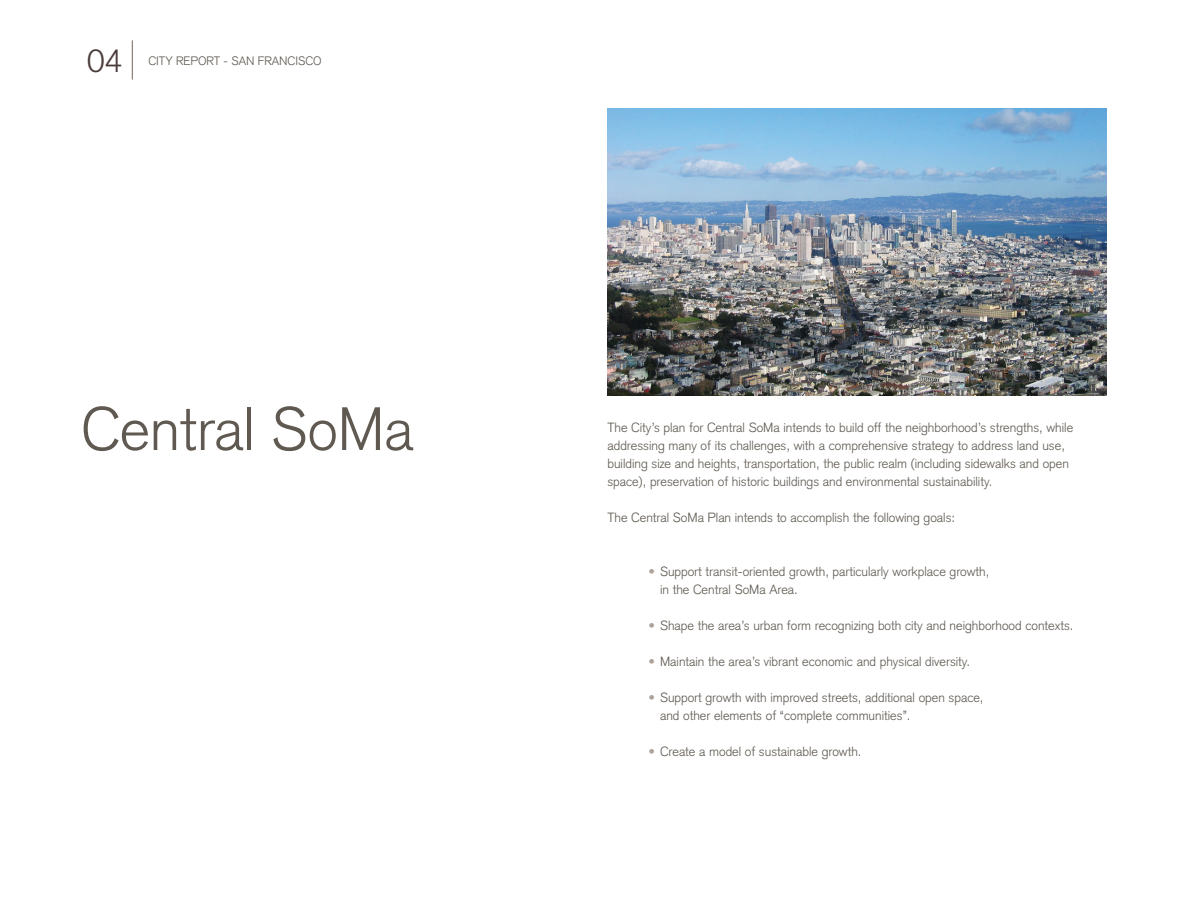
<style>
.page{position:relative;width:1188px;height:918px;background:#fff}
.page>*{position:absolute;margin:0;border:0;box-sizing:border-box;transform-origin:0 0}
.t1{font:300 60px "Akzidenz Grotesk";color:#5f5951}
.t2{font:300 31.5px "Akzidenz Grotesk";color:#4a3b3a}
.t3{font:300 13.2px/18px "Akzidenz Grotesk";color:#5f5951}
.t4{font:300 12px "Akzidenz Grotesk";color:#5f5951}
.s1{color:#ada29a}
</style>
<div class="page">
<hr style="left:132px;top:40px;width:1px;height:40px;background:#716557">
<img style="left:608px;top:109px;width:499px;height:286px">
<h2 class="t2" style="left:87px;top:42px;width:37px">04</h2>
<p class="t4" style="left:148px;top:53px;width:175px">CITY REPORT - SAN FRANCISCO</p>
<h1 class="t1" style="left:81px;top:394px;width:334px">Central SoMa</h1>
<p class="t3" style="left:608px;top:418px;width:467px">The City’s plan for Central SoMa intends to build off the neighborhood’s strengths, while addressing many of its challenges, with a comprehensive strategy to address land use, building size and heights, transportation, the public realm (including sidewalks and open space), preservation of historic buildings and environmental sustainability.</p>
<p class="t3" style="left:608px;top:508px;width:349px">The Central SoMa Plan intends to accomplish the following goals:</p>
<p class="t3" style="left:660px;top:562px;width:331px;text-indent:-11px"><span class="s1">•</span> Support transit-oriented growth, particularly workplace growth, in the Central SoMa Area.</p>
<p class="t3" style="left:649px;top:616px;width:426px"><span class="s1">•</span> Shape the area’s urban form recognizing both city and neighborhood contexts.</p>
<p class="t3" style="left:649px;top:652px;width:323px"><span class="s1">•</span> Maintain the area’s vibrant economic and physical diversity.</p>
<p class="t3" style="left:660px;top:688px;width:325px;text-indent:-11px"><span class="s1">•</span> Support growth with improved streets, additional open space, and other elements of “complete communities”.</p>
<p class="t3" style="left:649px;top:742px;width:214px"><span class="s1">•</span> Create a model of sustainable growth.</p>
</div>
